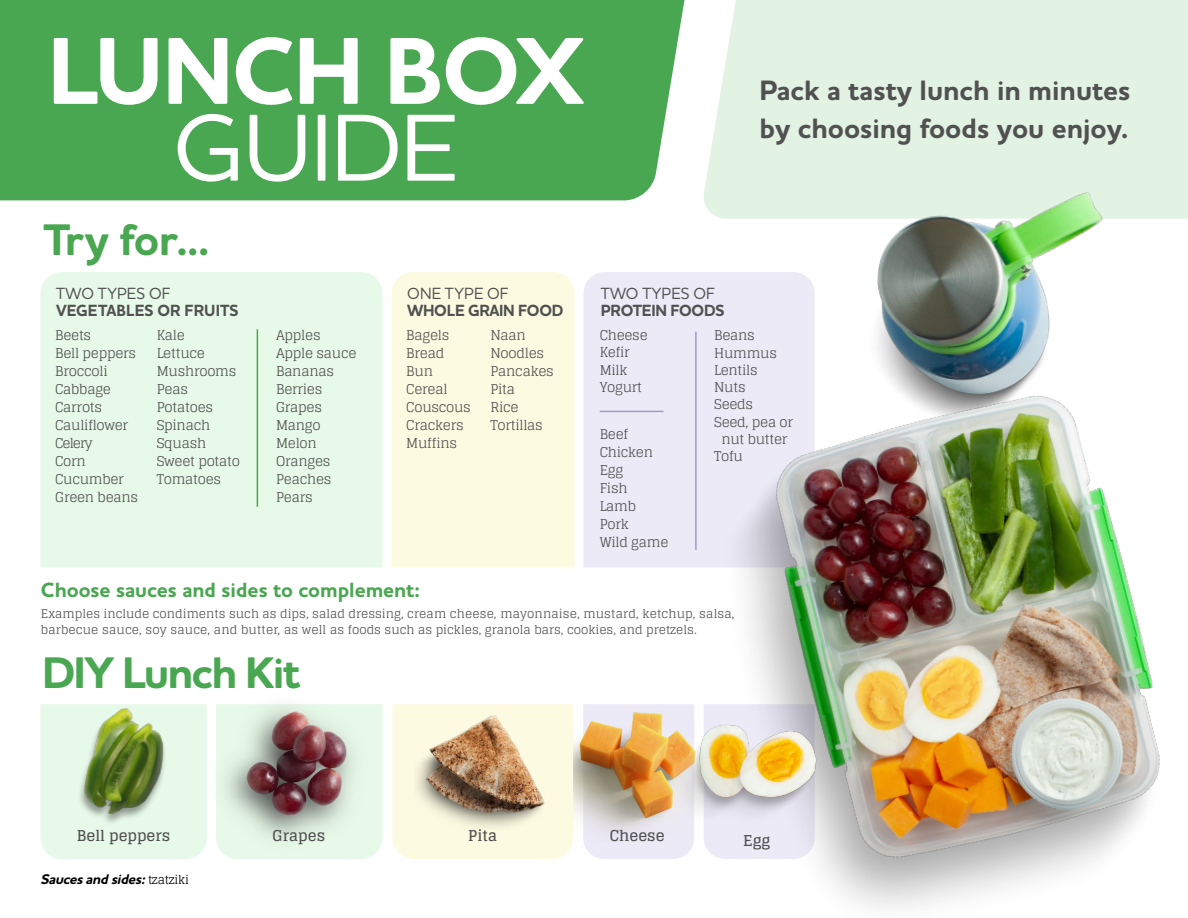
<style>
.page{position:relative;width:1188px;height:918px;background:#fff}
.page>*{position:absolute;margin:0;border:0;box-sizing:border-box;transform-origin:0 0}
.t1{font:700 96.75px "Houschka Pro";letter-spacing:-.02em;color:#fff}
.t2{font:500 96.75px "Houschka Pro";letter-spacing:-.02em;color:#fff}
.t3{font:700 45px "Houschka Pro";letter-spacing:-.04em;color:#4aa751}
.t4{font:700 28.5px/38.4px "Houschka Pro";color:#515151}
.t5{font:700 21px "Houschka Pro";color:#4aa751}
.t6{font:500 16.5px "Houschka Pro";letter-spacing:.005em;color:#515151;scale:.95 1}
.t7{font:700 16.5px "Houschka Pro";letter-spacing:-.015em;color:#515151;scale:.95 1}
.t8{font:700 16.5px "Houschka Pro";letter-spacing:.005em;color:#515151;scale:.95 1}
.t9{font:700 15px "Glegoo";color:#515151}
.t10{font:italic 700 14.25px "Houschka Pro";color:#000}
.t11{font:13.5px/18px "Glegoo";letter-spacing:-.02em;color:#515151}
.t12{font:12px/16.5px "Glegoo";color:#515151}
.s1{font-family:"Glegoo";font-weight:400;font-style:normal;font-size:12px}
</style>
<div class="page">
<div style="left:704px;top:0;width:484px;height:219px;background:#e2f2e3"></div>
<div style="left:0;top:0;width:685px;height:200px;background:#4aa751"></div>
<div style="left:392px;top:272px;width:183px;height:296px;background:#fdfae2"></div>
<div style="left:40px;top:704px;width:152px;height:155px;background:#e7f9e8"></div>
<svg style="left:584px;top:843px;width:45px;height:16px"></svg>
<div style="left:584px;top:272px;width:231px;height:296px;background:#eceaf7"></div>
<hr style="left:695px;top:332px;width:2px;height:218px;background:#a29ac4">
<hr style="left:600px;top:411px;width:63px;height:1px;background:#a29ac4">
<img style="left:573px;top:704px;width:56px;height:139px">
<div style="left:40px;top:272px;width:342px;height:296px;background:#e7f9e8"></div>
<hr style="left:257px;top:329px;width:1px;height:178px;background:#41ad49">
<img style="left:834px;top:170px;width:291px;height:193px">
<img style="left:76px;top:704px;width:100px;height:143px">
<img style="left:192px;top:704px;width:189px;height:154px">
<div style="left:392px;top:704px;width:181px;height:155px;background:#fdfae2"></div>
<img style="left:414px;top:714px;width:138px;height:115px">
<img style="left:629px;top:363px;width:531px;height:546px">
<img style="left:632px;top:712px;width:193px;height:114px">
<h1 class="t1" style="left:47px;top:8px;width:538px">LUNCH BOX</h1>
<h1 class="t2" style="left:173px;top:86px;width:286px">GUIDE</h1>
<h3 class="t4" style="left:759px;top:71px;width:372px">Pack a tasty lunch in minutes by choosing foods you enjoy.</h3>
<h2 class="t3" style="left:44px;top:211px;width:167px">Try for...</h2>
<p class="t6" style="left:56px;top:283px;width:122px">TWO TYPES OF</p>
<p class="t8" style="left:56px;top:300px;width:194px">VEGETABLES OR FRUITS</p>
<p class="t11" style="left:55px;top:327px;width:84px">Beets<br>Bell peppers<br>Broccoli<br>Cabbage<br>Carrots<br>Cauliflower<br>Celery<br>Corn<br>Cucumber<br>Green beans</p>
<p class="t11" style="left:157px;top:327px;width:85px">Kale<br>Lettuce<br>Mushrooms<br>Peas<br>Potatoes<br>Spinach<br>Squash<br>Sweet potato<br>Tomatoes</p>
<p class="t11" style="left:276px;top:326px;width:82px">Apples<br>Apple sauce<br>Bananas<br>Berries<br>Grapes<br>Mango<br>Melon<br>Oranges<br>Peaches<br>Pears</p>
<p class="t6" style="left:407px;top:283px;width:108px">ONE TYPE OF</p>
<p class="t7" style="left:407px;top:300px;width:166px">WHOLE GRAIN FOOD</p>
<p class="t11" style="left:406px;top:327px;width:66px">Bagels<br>Bread<br>Bun<br>Cereal<br>Couscous<br>Crackers<br>Muffins</p>
<p class="t11" style="left:490px;top:327px;width:65px">Naan<br>Noodles<br>Pancakes<br>Pita<br>Rice<br>Tortillas</p>
<p class="t6" style="left:601px;top:283px;width:122px">TWO TYPES OF</p>
<p class="t7" style="left:601px;top:300px;width:132px">PROTEIN FOODS</p>
<p class="t11" style="left:600px;top:327px;width:50px;line-height:17.2px">Cheese<br>Kefir<br>Milk<br>Yogurt</p>
<p class="t11" style="left:600px;top:426px;width:70px">Beef<br>Chicken<br>Egg<br>Fish<br>Lamb<br>Pork<br>Wild game</p>
<p class="t11" style="left:714px;top:327px;width:42px">Beans</p>
<p class="t11" style="left:714px;top:344px;width:64px">Hummus</p>
<p class="t11" style="left:714px;top:361px;width:45px">Lentils</p>
<p class="t11" style="left:714px;top:378px;width:33px">Nuts</p>
<p class="t11" style="left:714px;top:396px;width:41px">Seeds</p>
<p class="t11" style="left:714px;top:413px;width:81px">Seed, pea or</p>
<p class="t11" style="left:721px;top:430px;width:68px">nut butter</p>
<p class="t11" style="left:714px;top:447px;width:30px">Tofu</p>
<h3 class="t5" style="left:41px;top:576px;width:380px">Choose sauces and sides to complement:</h3>
<p class="t12" style="left:41px;top:606px;width:695px">Examples include condiments such as dips, salad dressing, cream cheese, mayonnaise, mustard, ketchup, salsa, barbecue sauce, soy sauce, and butter, as well as foods such as pickles, granola bars, cookies, and pretzels.</p>
<h2 class="t3" style="left:42px;top:644px;width:260px">DIY Lunch Kit</h2>
<p class="t9" style="left:273px;top:827px;width:54px">Grapes</p>
<p class="t9" style="left:468px;top:827px;width:30px">Pita</p>
<p class="t9" style="left:77px;top:827px;width:95px">Bell peppers</p>
<p class="t9" style="left:610px;top:827px;width:56px">Cheese</p>
<p class="t9" style="left:743px;top:832px;width:29px">Egg</p>
<p class="t10" style="left:40px;top:870px;width:150px">Saucesandsides:<span class="s1">t z a t z i k i</span></p>
</div>
